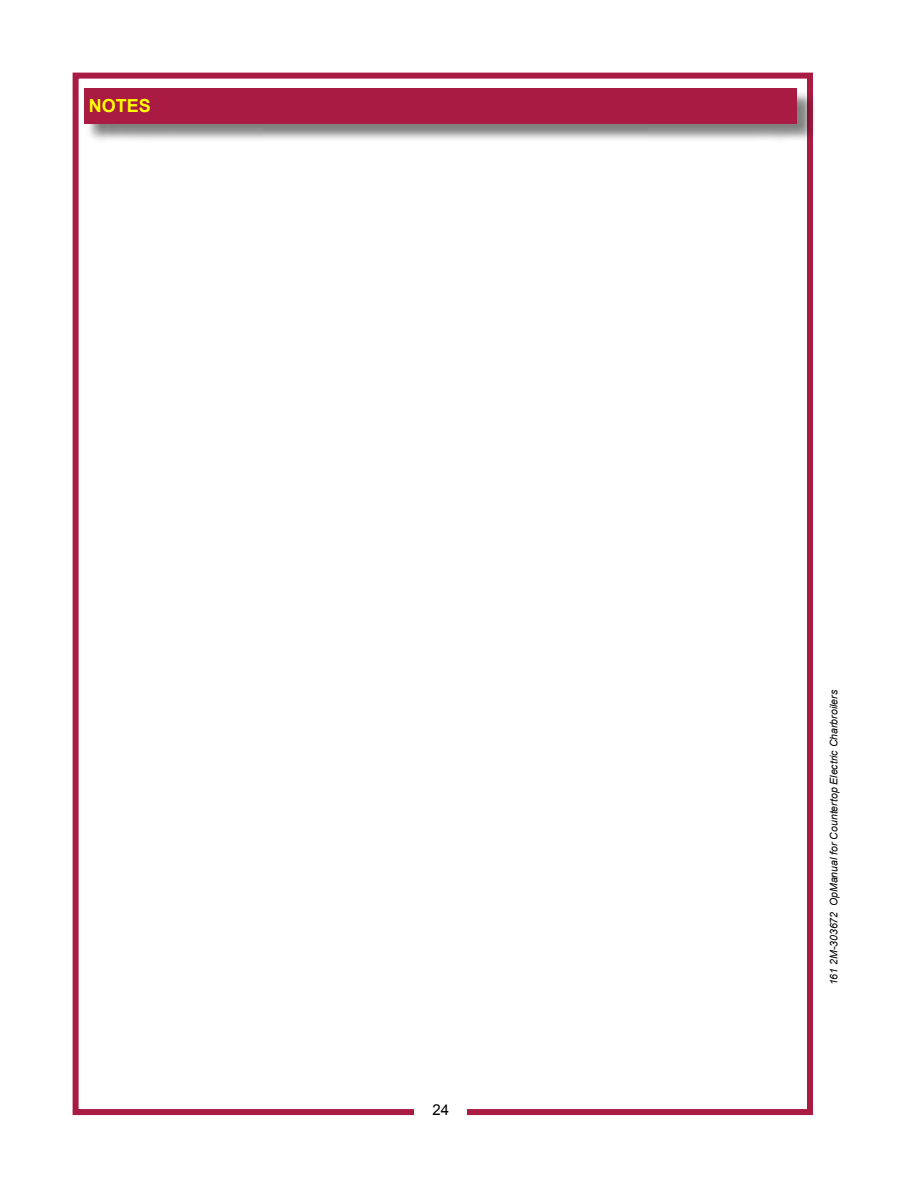
<style>
.page{position:relative;width:918px;height:1188px;background:#fff}
.page>*{position:absolute;margin:0;border:0;box-sizing:border-box;transform-origin:0 0}
.t1{font:700 18px "Arial";color:#ff0}
.t2{font:15px "Arial";color:#000}
.t3{font:italic 10.5px "Arial";color:#000}
</style>
<div class="page">
<div style="left:73px;top:73px;width:740px;height:1042px;border:6px solid #a91b43"></div>
<div style="left:414px;top:1100px;width:53px;height:21px;background:#fff"></div>
<div style="left:86px;top:90px;width:730px;height:52px;background:#000;opacity:.5"></div>
<div style="left:84px;top:88px;width:713px;height:35px;background:#a91b43"></div>
<h1 class="t1" style="left:89px;top:94px;width:64px">NOTES</h1>
<h2 class="t2" style="left:433px;top:1100px;width:18px">24</h2>
<p class="t3" style="left:827px;top:985px;width:297px;rotate:-90deg">161 2M-303672 OpManual for Countertop Electric Charbroilers</p>
</div>
